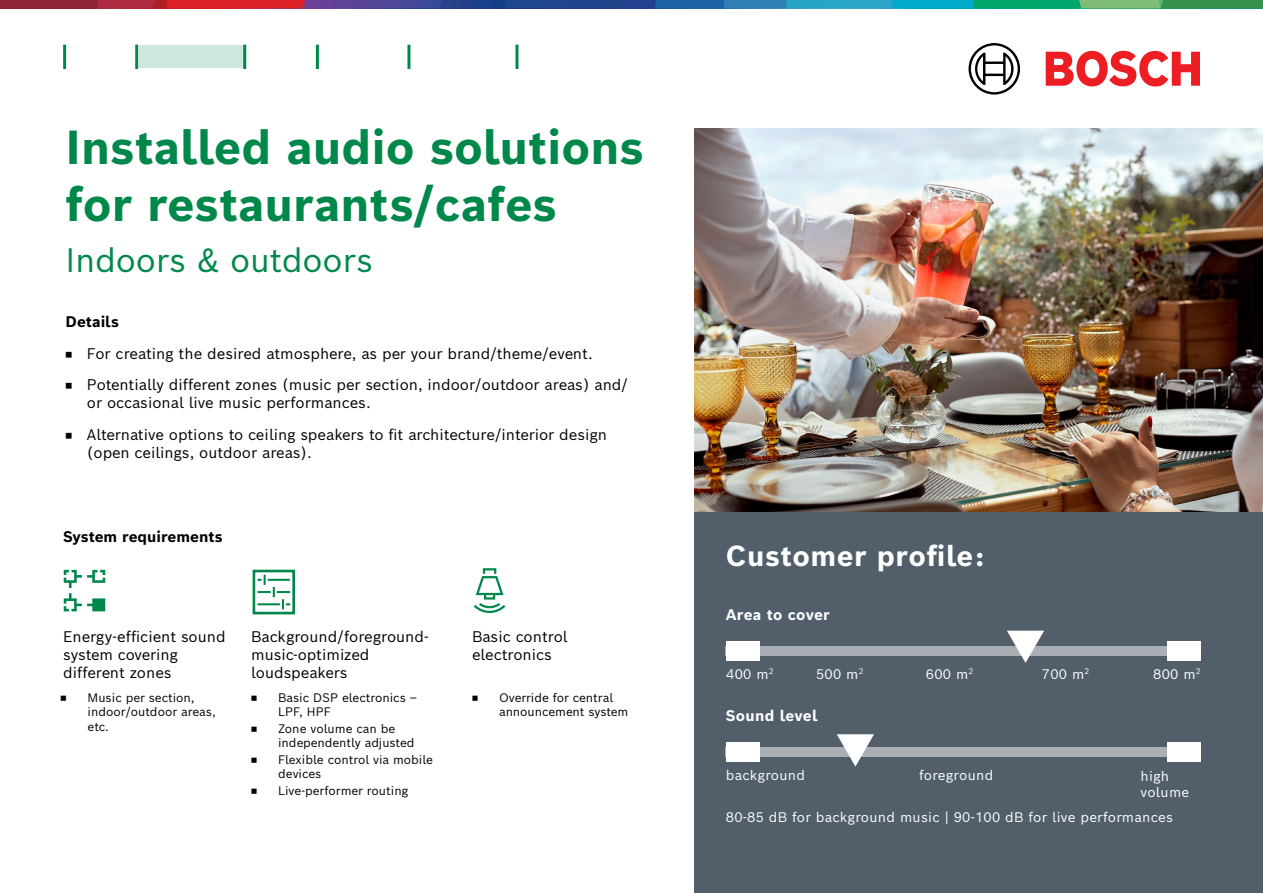
<style>
.page{position:relative;width:1263px;height:893px;background:#fff}
.page>*{position:absolute;margin:0;border:0;box-sizing:border-box;transform-origin:0 0}
.t1{font:700 46.5px/57px "Bosch Sans";color:#00884a}
.t2{font:33px "Bosch Sans";letter-spacing:-.015em;color:#00884a}
.t3{font:700 28.2px "Bosch Sans";letter-spacing:.02em;color:#fff}
.t4{font:15px/18px "Bosch Sans";color:#000}
.t5{font:700 15px "Bosch Sans";letter-spacing:.015em;color:#fff}
.t6{font:700 15px "Bosch Sans";color:#000}
.t7{font:13.5px/16.2px "Bosch Sans";letter-spacing:.02em;color:#fff}
.t8{font:12px/14.4px "Bosch Sans";color:#000}
.s1{font-weight:700}
.s2{font-size:13.5px}
</style>
<div class="page">
<div style="left:695px;top:512px;width:568px;height:381px;background:#525f6b"></div>
<div style="left:726px;top:647px;width:474px;height:9px;background:#a9afb5"></div>
<div style="left:726px;top:748px;width:474px;height:9px;background:#a9afb5"></div>
<div style="left:726px;top:642px;width:33px;height:19px;background:#fff"></div>
<div style="left:726px;top:743px;width:33px;height:19px;background:#fff"></div>
<div style="left:1168px;top:642px;width:33px;height:19px;background:#fff"></div>
<div style="left:1168px;top:743px;width:33px;height:19px;background:#fff"></div>
<svg style="left:1007px;top:631px;width:37px;height:32px"></svg>
<svg style="left:837px;top:734px;width:37px;height:32px"></svg>
<img style="left:695px;top:128px;width:568px;height:384px">
<svg style="left:252px;top:569px;width:43px;height:46px"></svg>
<svg style="left:63px;top:569px;width:43px;height:43px"></svg>
<svg style="left:473px;top:568px;width:33px;height:45px"></svg>
<div style="left:0;top:0;width:97px;height:9px;background:#902336"></div>
<svg style="left:97px;top:0;width:1166px;height:9px;background:#486b80"></svg>
<svg style="left:1046px;top:51px;width:154px;height:35px"></svg>
<svg style="left:968px;top:43px;width:52px;height:52px"></svg>
<div style="left:139px;top:45px;width:106px;height:22px;background:#cce7db"></div>
<hr style="left:135px;top:45px;width:3px;height:24px;background:#00884a">
<hr style="left:316px;top:45px;width:3px;height:24px;background:#00884a">
<hr style="left:243px;top:45px;width:3px;height:24px;background:#00884a">
<hr style="left:63px;top:45px;width:3px;height:24px;background:#00884a">
<hr style="left:407px;top:45px;width:3px;height:24px;background:#00884a">
<hr style="left:515px;top:45px;width:3px;height:24px;background:#00884a">
<h1 class="t1" style="left:65px;top:114px;width:580px">Installed audio solutions for restaurants/cafes</h1>
<h2 class="t2" style="left:65px;top:232px;width:309px">Indoors &amp; outdoors</h2>
<p class="t4" style="left:66px;top:305px;width:564px;line-height:31.5px"><span class="s1">Details<br></span><span class="s2">◾</span> For creating the desired atmosphere, as per your brand/theme/event.<br><span class="s2">◾</span> Potentially different zones (music per section, indoor/outdoor areas) and/</p>
<p class="t4" style="left:66px;top:386px;width:543px;line-height:31.5px;text-indent:21px">or occasional live music performances.<br><span class="s2">◾</span> Alternative options to ceiling speakers to fit architecture/interior design</p>
<p class="t4" style="left:87px;top:442px;width:226px">(open ceilings, outdoor areas).</p>
<p class="t6" style="left:63px;top:524px;width:161px">System requirements</p>
<p class="t4" style="left:63px;top:626px;width:164px">Energy-efficient sound system covering different zones</p>
<p class="t4" style="left:251px;top:626px;width:179px">Background/foreground&shy;music-optimized loudspeakers</p>
<p class="t8" style="left:251px;top:689px;width:8px">◾</p>
<p class="t8" style="left:278px;top:689px;width:141px">Basic DSP electronics –<br>LPF, HPF</p>
<p class="t8" style="left:251px;top:720px;width:8px">◾</p>
<p class="t8" style="left:278px;top:720px;width:138px">Zone volume can be independently adjusted</p>
<p class="t8" style="left:251px;top:751px;width:8px">◾</p>
<p class="t8" style="left:278px;top:751px;width:157px">Flexible control via mobile devices</p>
<p class="t8" style="left:251px;top:782px;width:8px">◾</p>
<p class="t8" style="left:278px;top:782px;width:132px">Live-performer routing</p>
<p class="t8" style="left:61px;top:689px;width:8px">◾</p>
<p class="t8" style="left:88px;top:689px;width:130px">Music per section, indoor/outdoor areas, etc.</p>
<p class="t4" style="left:472px;top:626px;width:97px">Basic control electronics</p>
<p class="t8" style="left:472px;top:689px;width:8px">◾</p>
<p class="t8" style="left:499px;top:689px;width:131px">Override for central announcement system</p>
<h3 class="t3" style="left:726px;top:532px;width:260px">Customer profile:</h3>
<p class="t5" style="left:726px;top:602px;width:105px">Area to cover</p>
<p class="t7" style="left:726px;top:665px;width:49px">400 m<sup>2</sup></p>
<p class="t7" style="left:816px;top:665px;width:49px">500 m<sup>2</sup></p>
<p class="t7" style="left:926px;top:665px;width:49px">600 m<sup>2</sup></p>
<p class="t7" style="left:1042px;top:665px;width:49px">700 m<sup>2</sup></p>
<p class="t7" style="left:1153px;top:665px;width:49px">800 m<sup>2</sup></p>
<p class="t5" style="left:726px;top:703px;width:93px">Sound level</p>
<p class="t7" style="left:919px;top:765px;width:76px">foreground</p>
<p class="t7" style="left:1140px;top:767px;width:50px">high volume</p>
<p class="t7" style="left:726px;top:765px;width:81px">background</p>
<p class="t7" style="left:726px;top:807px;width:449px">80-85 dB for background music | 90-100 dB for live performances</p>
</div>
